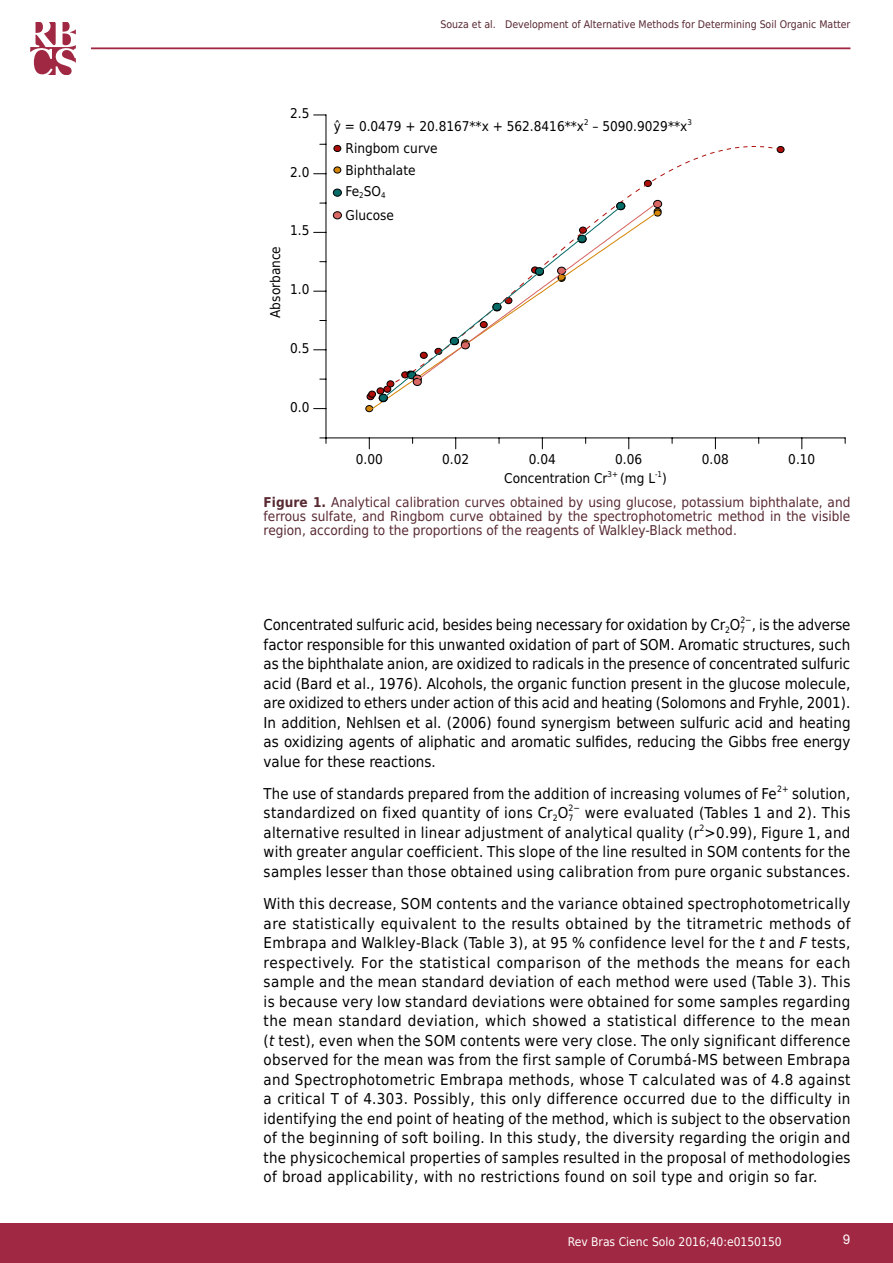
<style>
.page{position:relative;width:893px;height:1263px;background:#fff}
.page>*{position:absolute;margin:0;border:0;box-sizing:border-box;transform-origin:0 0}
.t1{font:15px/19.5px "DejaVu Sans Condensed";letter-spacing:.015em;color:#000;text-align:justify}
.t2{font:15px "DejaVu Sans Condensed";letter-spacing:-.01em;color:#000}
.t3{font:13.5px/23.4px "DejaVu Sans Condensed";color:#582931}
.t4{font:13.5px/21.6px "DejaVu Sans Condensed";color:#000}
.t5{font:13.5px "Akkurat Pro";color:#fff}
.t6{font:12px "DejaVu Sans Condensed";color:#fff}
.t7{font:10.5px "DejaVu Sans Condensed";color:#582931}
.t8{font:8.7px "DejaVu Sans Condensed";color:#000}
.t9{font:7.8px "DejaVu Sans Condensed";color:#000}
.s1{color:#000}
.s2{font-weight:700}
.s3{font-style:italic}
</style>
<div class="page">
<div style="left:0;top:1223px;width:893px;height:40px;background:#a02842"></div>
<hr style="left:91px;top:47px;width:759px;height:2px;background:#a02842">
<svg style="left:30px;top:22px;width:46px;height:52px"></svg>
<hr style="left:326px;top:437px;width:519px;height:1px;background:#000">
<svg style="left:320px;top:437px;width:7px;height:6px"></svg>
<svg style="left:314px;top:408px;width:12px;height:1px"></svg>
<svg style="left:314px;top:349px;width:12px;height:1px"></svg>
<svg style="left:314px;top:291px;width:12px;height:1px"></svg>
<svg style="left:314px;top:232px;width:12px;height:1px"></svg>
<svg style="left:314px;top:173px;width:12px;height:1px"></svg>
<svg style="left:314px;top:115px;width:12px;height:1px"></svg>
<hr style="left:326px;top:115px;width:1px;height:323px;background:#000">
<div style="left:367px;top:393px;width:7px;height:7px;border:1px solid #000;border-radius:50%"></div>
<div style="left:777px;top:146px;width:7px;height:7px;background:#ae0f0a;border-radius:50%"></div>
<div style="left:777px;top:146px;width:7px;height:7px;border:1px solid #000;border-radius:50%"></div>
<div style="left:366px;top:405px;width:7px;height:7px;background:#d58607;border-radius:50%"></div>
<div style="left:365px;top:405px;width:8px;height:7px;border:1px solid #000;border-radius:50%"></div>
<div style="left:654px;top:208px;width:7px;height:6px;background:#12100c;border-radius:50%"></div>
<div style="left:654px;top:208px;width:7px;height:7px;border:1px solid #000;border-radius:50%"></div>
<div style="left:654px;top:210px;width:7px;height:6px;border:1px solid #000;border-radius:50%"></div>
<div style="left:379px;top:394px;width:8px;height:7px;background:#066a67;border-radius:50%"></div>
<div style="left:379px;top:394px;width:9px;height:8px;border:1px solid #000;border-radius:50%"></div>
<svg style="left:382px;top:369px;width:34px;height:30px"></svg>
<div style="left:413px;top:375px;width:8px;height:7px;background:#d96763;border-radius:50%"></div>
<div style="left:413px;top:375px;width:9px;height:8px;border:1px solid #000;border-radius:50%"></div>
<div style="left:413px;top:378px;width:8px;height:7px;background:#d96763;border-radius:50%"></div>
<div style="left:413px;top:378px;width:9px;height:8px;border:1px solid #000;border-radius:50%"></div>
<div style="left:654px;top:200px;width:8px;height:8px;background:#d96763;border-radius:50%"></div>
<div style="left:653px;top:200px;width:9px;height:8px;border:1px solid #000;border-radius:50%"></div>
<svg style="left:416px;top:201px;width:243px;height:180px"></svg>
<div style="left:334px;top:145px;width:7px;height:7px;background:#ae0f0a;border-radius:50%"></div>
<div style="left:334px;top:145px;width:7px;height:7px;border:1px solid #000;border-radius:50%"></div>
<div style="left:334px;top:167px;width:7px;height:6px;background:#d58607;border-radius:50%"></div>
<div style="left:334px;top:167px;width:7px;height:6px;border:1px solid #000;border-radius:50%"></div>
<div style="left:333px;top:189px;width:8px;height:7px;background:#066a67;border-radius:50%"></div>
<div style="left:333px;top:189px;width:9px;height:8px;border:1px solid #000;border-radius:50%"></div>
<div style="left:333px;top:212px;width:8px;height:7px;background:#d96763;border-radius:50%"></div>
<div style="left:333px;top:211px;width:9px;height:8px;border:1px solid #000;border-radius:50%"></div>
<p class="t7" style="left:440px;top:16px;width:412px">Souza et al. Development of Alternative Methods for Determining Soil Organic Matter</p>
<p class="t4" style="left:290px;top:102px;width:21px">2.5</p>
<p class="t4" style="left:290px;top:161px;width:21px">2.0</p>
<p class="t4" style="left:264px;top:318px;width:73px;rotate:-90deg">Absorbance</p>
<p class="t4" style="left:290px;top:220px;width:21px">1.5</p>
<p class="t4" style="left:290px;top:278px;width:21px">1.0</p>
<p class="t4" style="left:290px;top:337px;width:21px">0.5</p>
<p class="t4" style="left:290px;top:396px;width:21px">0.0</p>
<p class="t4" style="left:334px;top:116px;width:252px">ŷ = 0.0479 + 20.8167**x + 562.8416**x</p>
<p class="t9" style="left:584px;top:116px;width:6px">2</p>
<p class="t4" style="left:592px;top:116px;width:96px">– 5090.9029**x</p>
<p class="t9" style="left:687px;top:116px;width:6px">3</p>
<p class="t4" style="left:346px;top:137px;width:94px">Ringbom curve<br>Biphthalate<br>Fe<sub>2</sub>SO<sub>4</sub></p>
<p class="t4" style="left:346px;top:204px;width:50px">Glucose</p>
<p class="t4" style="left:356px;top:448px;width:29px">0.00</p>
<p class="t4" style="left:442px;top:448px;width:29px">0.02</p>
<p class="t4" style="left:529px;top:448px;width:29px">0.04</p>
<p class="t4" style="left:615px;top:448px;width:29px">0.06</p>
<p class="t4" style="left:702px;top:448px;width:29px">0.08</p>
<p class="t4" style="left:788px;top:448px;width:29px">0.10</p>
<p class="t4" style="left:504px;top:467px;width:105px">Concentration Cr</p>
<p class="t9" style="left:607px;top:467px;width:12px">3+</p>
<p class="t4" style="left:620px;top:467px;width:36px">(mg L</p>
<p class="t9" style="left:655px;top:467px;width:9px">-1</p>
<p class="t3" style="left:264px;top:466px;width:588px;text-indent:398px"><span class="s1">)<br></span><span class="s2">Figure 1.</span> Analytical calibration curves obtained by using glucose, potassium biphthalate, and</p>
<p class="t3" style="left:264px;top:509px;width:588px;line-height:14.2px">ferrous sulfate, and Ringbom curve obtained by the spectrophotometric method in the visible region, according to the proportions of the reagents of Walkley-Black method.</p>
<p class="t8" style="left:740px;top:613px;width:13px">2−</p>
<p class="t1" style="left:264px;top:634px;width:588px">factor responsible for this unwanted oxidation of part of SOM. Aromatic structures, such as the biphthalate anion, are oxidized to radicals in the presence of concentrated sulfuric acid (Bard et al., 1976). Alcohols, the organic function present in the glucose molecule, are oxidized to ethers under action of this acid and heating (Solomons and Fryhle, 2001).<br>In addition, Nehlsen et al. (2006) found synergism between sulfuric acid and heating as oxidizing agents of aliphatic and aromatic sulfides, reducing the Gibbs free energy value for these reactions.</p>
<p class="t1" style="left:264px;top:783px;width:515px">The use of standards prepared from the addition of increasing volumes of Fe</p>
<p class="t8" style="left:777px;top:781px;width:13px">2+</p>
<p class="t1" style="left:792px;top:783px;width:60px">solution,</p>
<p class="t1" style="left:264px;top:803px;width:311px">standardized on fixed quantity of ions Cr<sub>2</sub>O<sub>7</sub></p>
<p class="t2" style="left:264px;top:613px;width:588px">Concentrated sulfuric acid, besides being necessary for oxidation by Cr<sub>2</sub>O<sub>7</sub> , is the adverse</p>
<p class="t8" style="left:569px;top:801px;width:13px">2−</p>
<p class="t1" style="left:264px;top:803px;width:588px;text-align:right">were evaluated (Tables 1 and 2). This<br>alternative resulted in linear adjustment of analytical quality (r &gt;0.99), Figure 1, and</p>
<p class="t8" style="left:699px;top:820px;width:6px">2</p>
<p class="t1" style="left:264px;top:842px;width:588px">with greater angular coefficient. This slope of the line resulted in SOM contents for the samples lesser than those obtained using calibration from pure organic substances.</p>
<p class="t1" style="left:264px;top:894px;width:588px">With this decrease, SOM contents and the variance obtained spectrophotometrically are statistically equivalent to the results obtained by the titrametric methods of Embrapa and Walkley-Black (Table 3), at 95 % confidence level for the <span class="s3">t</span> and <span class="s3">F</span> tests, respectively. For the statistical comparison of the methods the means for each sample and the mean standard deviation of each method were used (Table 3). This is because very low standard deviations were obtained for some samples regarding the mean standard deviation, which showed a statistical difference to the mean (<span class="s3">t</span> test), even when the SOM contents were very close. The only significant difference observed for the mean was from the first sample of Corumbá-MS between Embrapa and Spectrophotometric Embrapa methods, whose T calculated was of 4.8 against a critical T of 4.303. Possibly, this only difference occurred due to the difficulty in identifying the end point of heating of the method, which is subject to the observation of the beginning of soft boiling. In this study, the diversity regarding the origin and the physicochemical properties of samples resulted in the proposal of methodologies of broad applicability, with no restrictions found on soil type and origin so far.</p>
<p class="t6" style="left:568px;top:1231px;width:215px">Rev Bras Cienc Solo 2016;40:e0150150</p>
<p class="t5" style="left:843px;top:1231px;width:9px">9</p>
</div>
